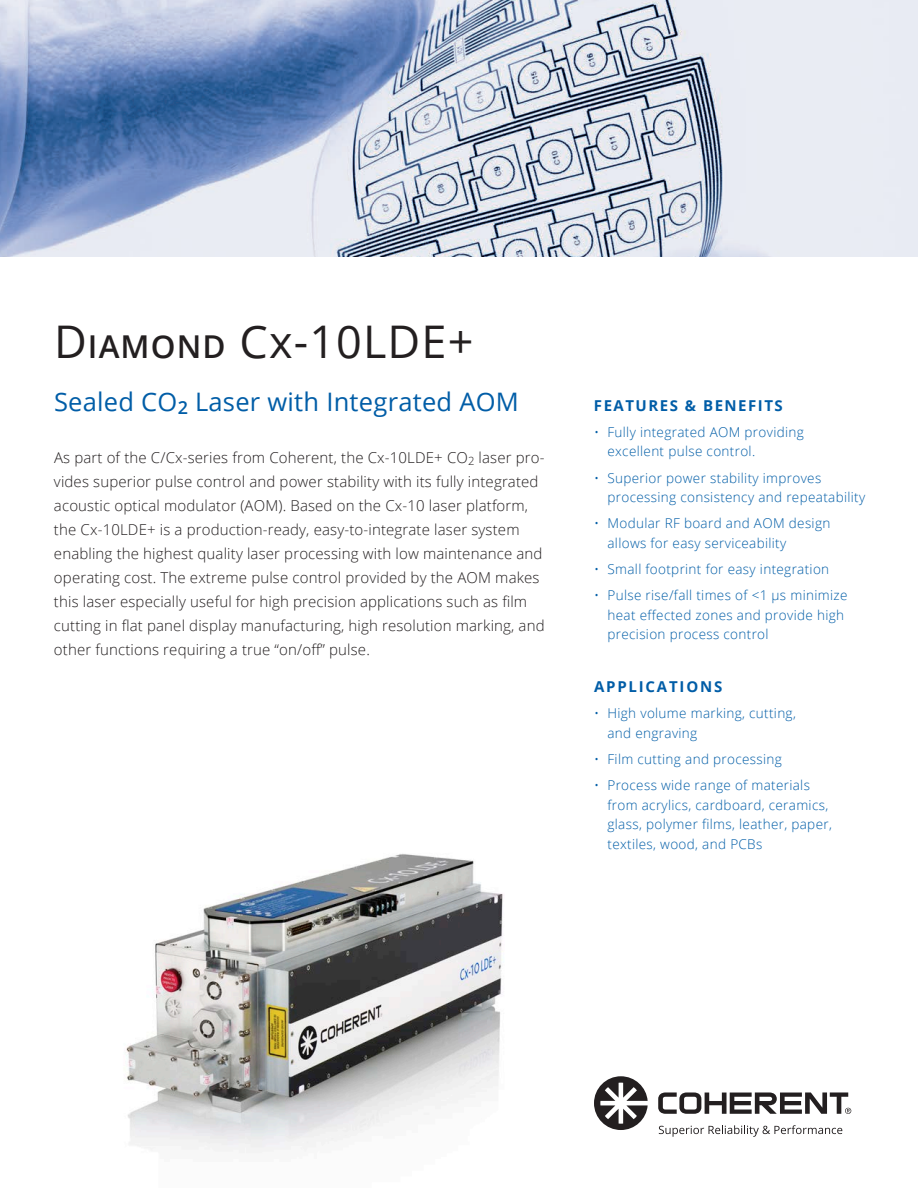
<style>
.page{position:relative;width:918px;height:1188px;background:#fff}
.page>*{position:absolute;margin:0;border:0;box-sizing:border-box;transform-origin:0 0}
.t1{font:45px "Open Sans";letter-spacing:.025em;color:#231f20}
.Subtitle{font:25.5px "Open Sans";letter-spacing:.01em;color:#015da7}
.Body{font:300 15px/24px "Open Sans";letter-spacing:.01em;color:#231f20}
.FEATURES_BENEFITS_AP{font:700 15px "Open Sans";letter-spacing:.1em;color:#015da7}
.FEATURES_BENEFITS_AP-2{font:700 15px "Open Sans";letter-spacing:.12em;color:#015da7}
.Bullets{font:300 13.5px/19.5px "Open Sans";letter-spacing:.025em;color:#015da7}
.s1{font-weight:600;font-size:31.5px}
</style>
<div class="page">
<svg style="left:659px;top:1125px;width:183px;height:12px"></svg>
<svg style="left:658px;top:1092px;width:193px;height:22px"></svg>
<svg style="left:594px;top:1076px;width:54px;height:54px"></svg>
<img style="left:0;top:0;width:918px;height:256px">
<img style="left:126px;top:853px;width:377px;height:300px">
<p class="t1" style="left:54px;top:311px;width:421px">D<span class="s1">IAMOND</span> Cx-10LDE+</p>
<p class="Subtitle" style="left:54px;top:384px;width:466px">Sealed CO<sub>2</sub> Laser with Integrated AOM</p>
<p class="Body" style="left:54px;top:445px;width:492px">As part of the C/Cx-series from Coherent, the Cx-10LDE+ CO<sub>2</sub> laser pro&shy;vides superior pulse control and power stability with its fully integrated acoustic optical modulator (AOM). Based on the Cx-10 laser platform, the Cx-10LDE+ is a production-ready, easy-to-integrate laser system enabling the highest quality laser processing with low maintenance and operating cost. The extreme pulse control provided by the AOM makes this laser especially useful for high precision applications such as film cutting in flat panel display manufacturing, high resolution marking, and other functions requiring a true “on/off” pulse.</p>
<p class="FEATURES_BENEFITS_AP" style="left:594px;top:395px;width:190px">FEATURES &amp; BENEFITS</p>
<p class="Bullets" style="left:608px;top:422px;width:198px;text-indent:-14px">• Fully integrated AOM providing excellent pulse control.</p>
<p class="Bullets" style="left:608px;top:468px;width:259px;text-indent:-14px">• Superior power stability improves processing consistency and repeatability</p>
<p class="Bullets" style="left:608px;top:513px;width:224px;text-indent:-14px">• Modular RF board and AOM design allows for easy serviceability</p>
<p class="Bullets" style="left:594px;top:559px;width:237px">• Small footprint for easy integration</p>
<p class="Bullets" style="left:608px;top:585px;width:241px;text-indent:-14px">• Pulse rise/fall times of &lt;1 µs minimize heat effected zones and provide high precision process control</p>
<p class="FEATURES_BENEFITS_AP-2" style="left:594px;top:676px;width:130px">APPLICATIONS</p>
<p class="Bullets" style="left:608px;top:703px;width:190px;text-indent:-14px">• High volume marking, cutting, and engraving</p>
<p class="Bullets" style="left:594px;top:749px;width:189px">• Film cutting and processing</p>
<p class="Bullets" style="left:608px;top:775px;width:226px;text-indent:-14px">• Process wide range of materials from acrylics, cardboard, ceramics, glass, polymer films, leather, paper, textiles, wood, and PCBs</p>
</div>
